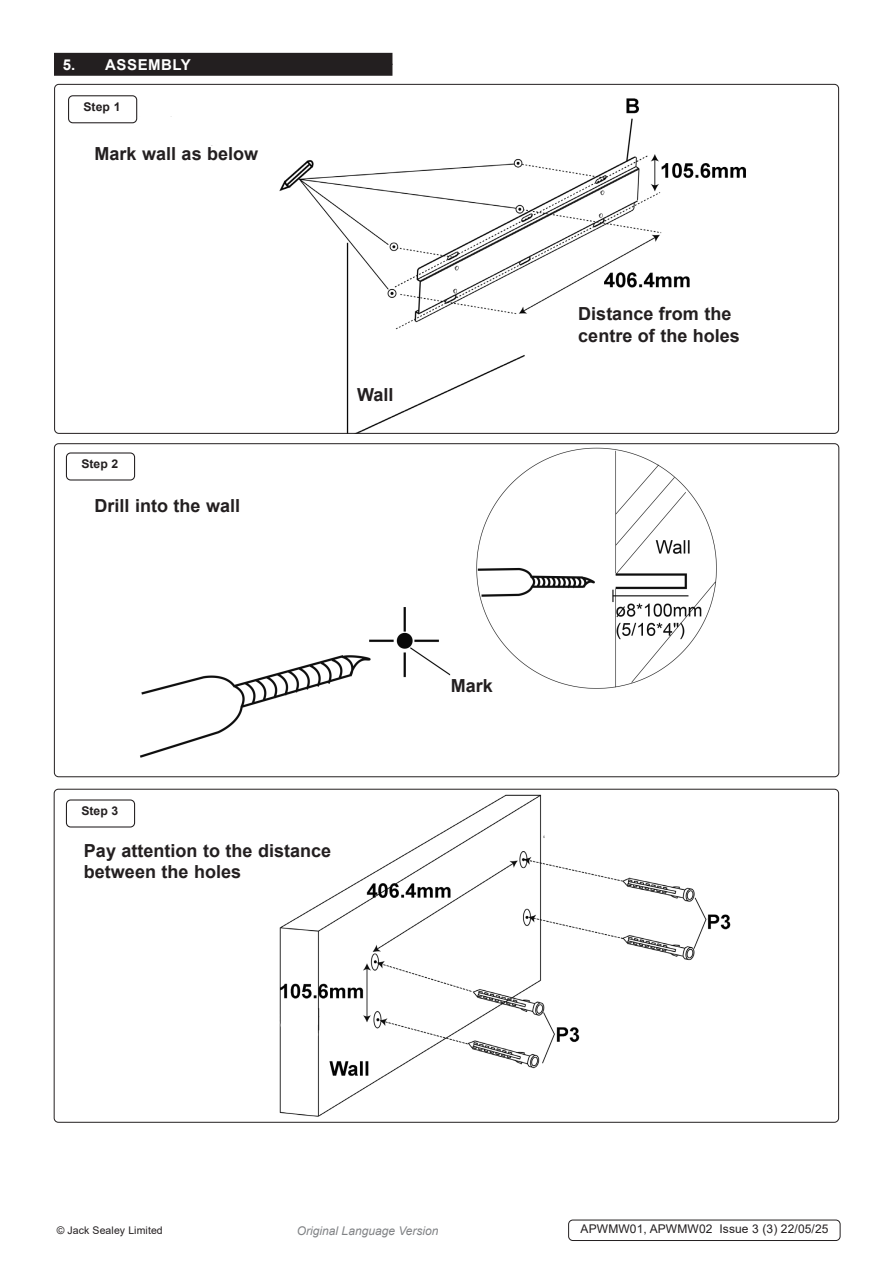
<style>
.page{position:relative;width:893px;height:1263px;background:#fff}
.page>*{position:absolute;margin:0;border:0;box-sizing:border-box;transform-origin:0 0}
.t1{font:700 18px/21.6px "Arial";color:#231f20}
.t2{font:700 15px "Arial";letter-spacing:.035em;color:#fff}
.Body__Footer{font:12px "Arial";letter-spacing:.01em;color:#231f20}
.t3{font:italic 12px "Arial";color:#808285}
.t4{font:700 12px "Arial";color:#231f20}
.Body__Justified__7pt{font:10.5px "Arial";letter-spacing:.01em;color:#231f20}
</style>
<div class="page">
<div style="left:54px;top:64px;width:338px;height:12px;background:#231f20"></div>
<div style="left:54px;top:53px;width:338px;height:12px;background:#231f20"></div>
<img style="left:116px;top:98px;width:630px;height:334px">
<img style="left:124px;top:447px;width:593px;height:311px">
<img style="left:279px;top:794px;width:451px;height:323px">
<div style="left:69px;top:96px;width:68px;height:27px;background:#fff;border-radius:4px"></div>
<div style="left:68px;top:95px;width:69px;height:28px;border:1px solid #231f20;border-radius:4px"></div>
<div style="left:66px;top:453px;width:69px;height:27px;background:#fff;border-radius:4px"></div>
<div style="left:66px;top:452px;width:69px;height:28px;border:1px solid #231f20;border-radius:4px"></div>
<div style="left:66px;top:799px;width:69px;height:28px;border:1px solid #231f20;border-radius:4px"></div>
<div style="left:568px;top:1220px;width:272px;height:21px;border:1px solid #231f20;border-radius:4px"></div>
<p class="t2" style="left:63px;top:54px;width:130px">5. ASSEMBLY</p>
<p class="t4" style="left:84px;top:98px;width:38px">Step 1</p>
<p class="t1" style="left:95px;top:143px;width:165px">Mark wall as below</p>
<p class="t4" style="left:81px;top:456px;width:38px">Step 2</p>
<p class="t1" style="left:95px;top:495px;width:147px">Drill into the wall</p>
<p class="t1" style="left:357px;top:384px;width:38px">Wall</p>
<p class="t4" style="left:81px;top:803px;width:38px">Step 3</p>
<p class="t1" style="left:84px;top:840px;width:249px">Pay attention to the distance between the holes</p>
<p class="t1" style="left:451px;top:675px;width:44px">Mark</p>
<p class="t1" style="left:578px;top:303px;width:163px">Distance from the centre of the holes</p>
<p class="Body__Justified__7pt" style="left:57px;top:1223px;width:108px">© Jack Sealey Limited</p>
<p class="t3" style="left:297px;top:1223px;width:143px">Original Language Version</p>
<p class="Body__Footer" style="left:580px;top:1221px;width:250px">APWMW01, APWMW02 Issue 3 (3) 22/05/25</p>
</div>
